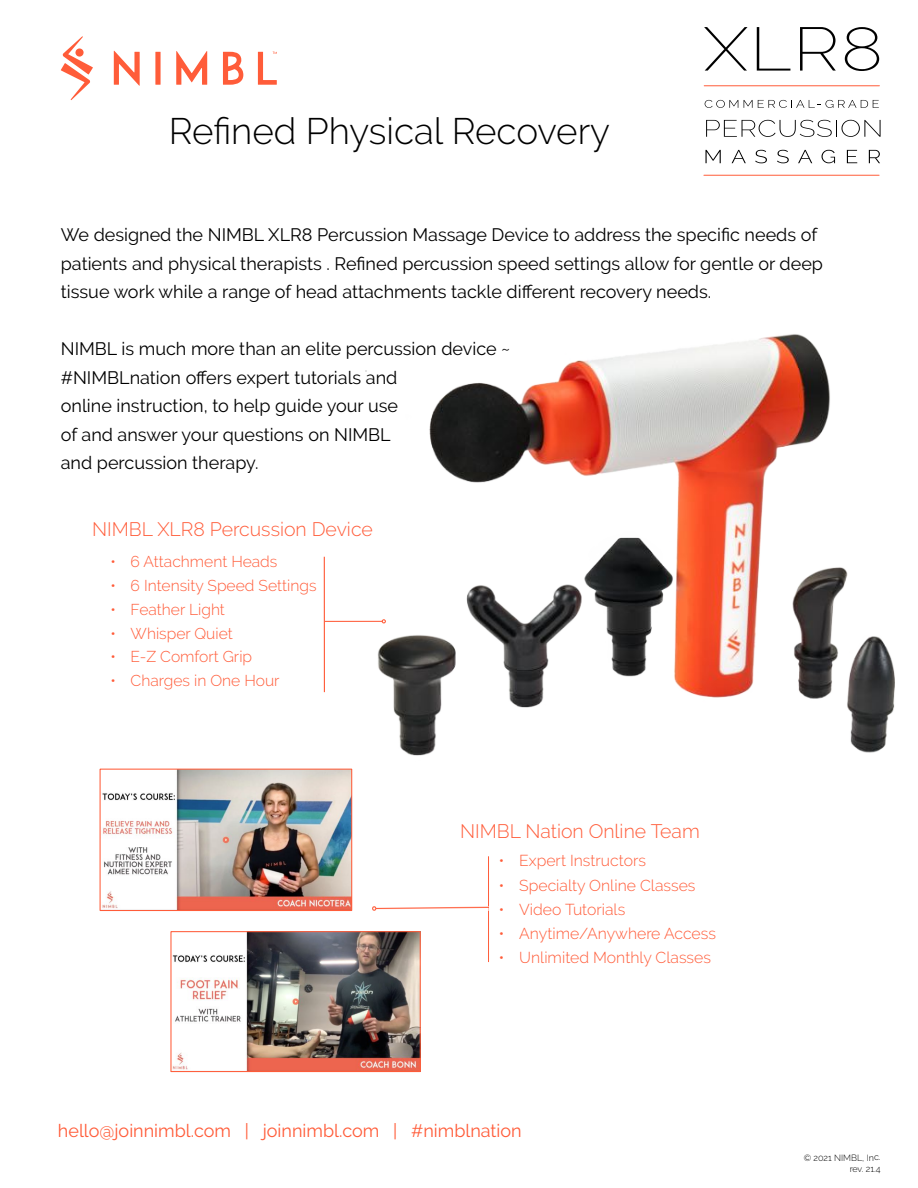
<style>
.page{position:relative;width:918px;height:1188px;background:#fff}
.page>*{position:absolute;margin:0;border:0;box-sizing:border-box;transform-origin:0 0}
.t1{font:300 36.75px "Raleway";color:#000}
.t2{font:300 19.5px "Raleway";color:#ff5c39}
.t3{font:18px/28.5px "Raleway";color:#000}
.t4{font:18px "Raleway";color:#ff5c39}
.t5{font:300 15.75px "Raleway";color:#ff5c39}
.t6{font:300 15.6px "Raleway";color:#ff5c39}
.t7{font:300 9px/11.9px "Raleway";color:#000;text-align:right}
</style>
<div class="page">
<hr style="left:488px;top:857px;width:1px;height:105px;background:#ff5c39">
<img style="left:373px;top:906px;width:115px;height:5px">
<hr style="left:324px;top:557px;width:1px;height:135px;background:#ff5c39">
<img style="left:172px;top:933px;width:247px;height:137px">
<div style="left:170px;top:931px;width:251px;height:141px;border:1px solid #ff5c39"></div>
<img style="left:102px;top:771px;width:248px;height:138px">
<div style="left:100px;top:769px;width:252px;height:142px;border:1px solid #ff5c39"></div>
<svg style="left:324px;top:619px;width:45px;height:4px"></svg>
<img style="left:369px;top:334px;width:526px;height:422px">
<svg style="left:706px;top:120px;width:175px;height:17px"></svg>
<svg style="left:705px;top:150px;width:16px;height:13px"></svg>
<svg style="left:732px;top:150px;width:14px;height:13px"></svg>
<svg style="left:755px;top:150px;width:12px;height:13px"></svg>
<svg style="left:777px;top:150px;width:12px;height:13px"></svg>
<svg style="left:798px;top:150px;width:14px;height:13px"></svg>
<svg style="left:822px;top:150px;width:13px;height:13px"></svg>
<svg style="left:847px;top:150px;width:10px;height:13px"></svg>
<svg style="left:869px;top:150px;width:11px;height:13px"></svg>
<svg style="left:705px;top:100px;width:33px;height:8px"></svg>
<svg style="left:744px;top:100px;width:135px;height:8px"></svg>
<hr style="left:704px;top:175px;width:175px;height:1px;background:#ff5c39">
<hr style="left:704px;top:85px;width:175px;height:1px;background:#ff5c39">
<svg style="left:704px;top:27px;width:44px;height:44px"></svg>
<svg style="left:757px;top:27px;width:33px;height:44px"></svg>
<svg style="left:800px;top:27px;width:36px;height:44px"></svg>
<svg style="left:845px;top:27px;width:34px;height:44px"></svg>
<svg style="left:114px;top:51px;width:26px;height:35px"></svg>
<div style="left:155px;top:52px;width:6px;height:33px;background:#ff5c39"></div>
<svg style="left:176px;top:51px;width:31px;height:34px"></svg>
<svg style="left:223px;top:52px;width:20px;height:33px"></svg>
<svg style="left:61px;top:36px;width:32px;height:64px"></svg>
<svg style="left:75px;top:48px;width:9px;height:9px"></svg>
<svg style="left:258px;top:52px;width:19px;height:33px"></svg>
<h1 class="t1" style="left:169px;top:110px;width:443px">Refined Physical Recovery</h1>
<p class="t3" style="left:61px;top:221px;width:764px">We designed the NIMBL XLR8 Percussion Massage Device to address the specific needs of patients and physical therapists . Refined percussion speed settings allow for gentle or deep tissue work while a range of head attachments tackle different recovery needs.</p>
<p class="t3" style="left:61px;top:335px;width:451px">NIMBL is much more than an elite percussion device ~ #NIMBLnation offers expert tutorials and<br>online instruction, to help guide your use<br>of and answer your questions on NIMBL<br>and percussion therapy.</p>
<p class="t2" style="left:92px;top:518px;width:282px">NIMBL XLR8 Percussion Device</p>
<p class="t6" style="left:111px;top:552px;width:168px">• 6 Attachment Heads</p>
<p class="t6" style="left:111px;top:576px;width:208px">• 6 Intensity Speed Settings</p>
<p class="t6" style="left:111px;top:600px;width:116px">• Feather Light</p>
<p class="t6" style="left:111px;top:624px;width:124px">• Whisper Quiet</p>
<p class="t6" style="left:111px;top:648px;width:143px">• E-Z Comfort Grip</p>
<p class="t6" style="left:111px;top:672px;width:171px">• Charges in One Hour</p>
<p class="t2" style="left:460px;top:820px;width:241px">NIMBL Nation Online Team</p>
<p class="t5" style="left:499px;top:852px;width:149px">• Expert Instructors</p>
<p class="t5" style="left:499px;top:876px;width:198px">• Specialty Online Classes</p>
<p class="t5" style="left:499px;top:900px;width:128px">• Video Tutorials</p>
<p class="t5" style="left:499px;top:924px;width:219px">• Anytime/Anywhere Access</p>
<p class="t5" style="left:499px;top:948px;width:214px">• Unlimited Monthly Classes</p>
<p class="t4" style="left:58px;top:1120px;width:465px">hello@joinnimbl.com | joinnimbl.com | #nimblnation</p>
<p class="t7" style="left:804px;top:1151px;width:78px">© 2021 NIMBL, Inc. rev. 21.4</p>
</div>
